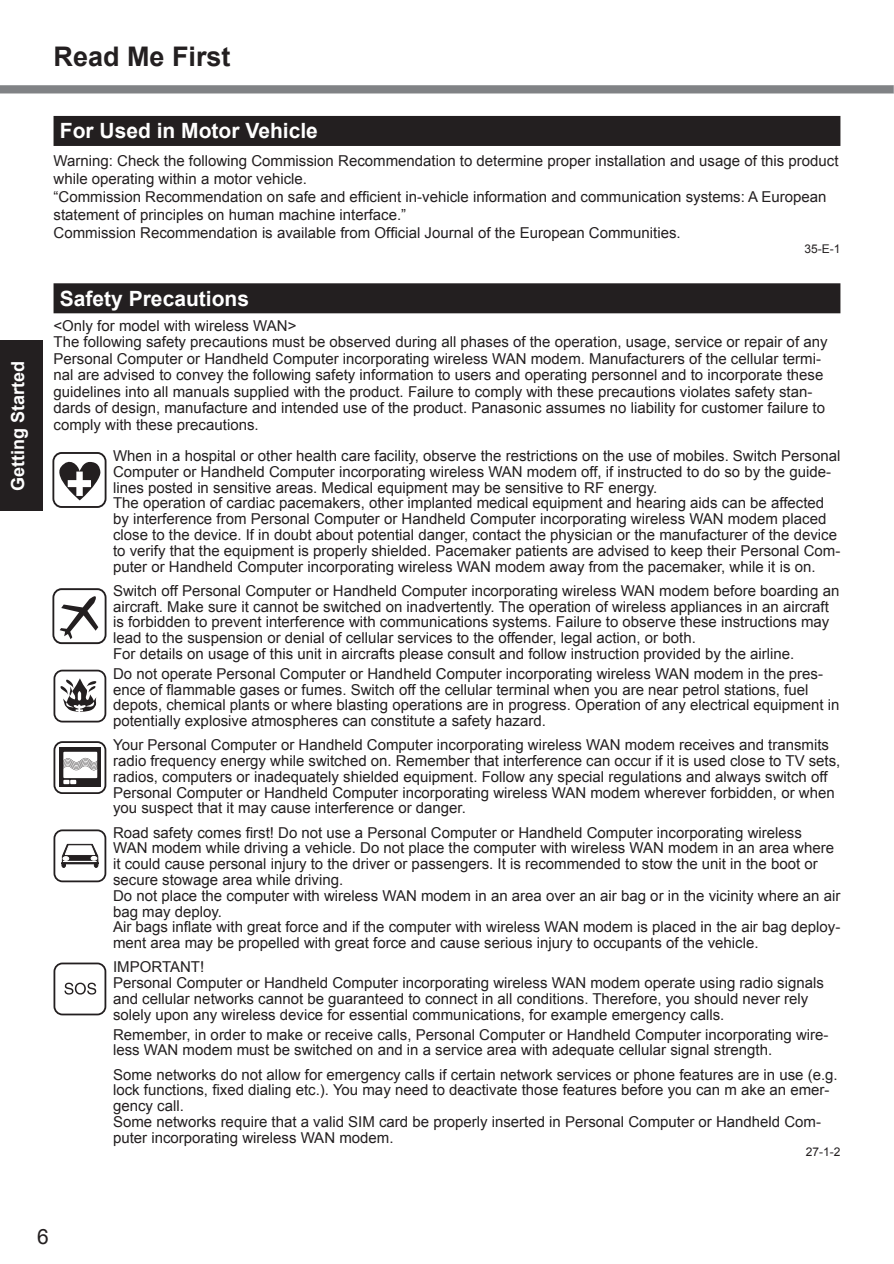
<style>
.page{position:relative;width:894px;height:1264px;background:#fff}
.page>*{position:absolute;margin:0;border:0;box-sizing:border-box;transform-origin:0 0}
.t1{font:700 27px "Arial";color:#231f20}
.t2{font:700 21px "Arial";color:#fff}
.t3{font:21px "Arial";color:#231f20}
.t4{font:700 18px "Arial";color:#fff}
.t5{font:15px/15.8px "Arial";color:#231f20}
.t6{font:12px "Arial";color:#231f20}
</style>
<div class="page">
<div style="left:0;top:340px;width:43px;height:170px;background:#231f20"></div>
<div style="left:0;top:85px;width:893px;height:8px;background:#808285"></div>
<div style="left:54px;top:829px;width:52px;height:53px;border:2px solid #231f20;border-radius:8px"></div>
<svg style="left:62px;top:843px;width:37px;height:24px"></svg>
<div style="left:61px;top:862px;width:38px;height:2px;border:1px solid #231f20"></div>
<div style="left:54px;top:962px;width:52px;height:53px;border:2px solid #231f20;border-radius:8px"></div>
<svg style="left:64px;top:982px;width:32px;height:12px"></svg>
<svg style="left:54px;top:744px;width:53px;height:49px"></svg>
<div style="left:54px;top:741px;width:52px;height:52px;border:2px solid #231f20;border-radius:8px"></div>
<div style="left:59px;top:747px;width:42px;height:39px;background:#231f20"></div>
<div style="left:64px;top:752px;width:32px;height:25px;background:#fff"></div>
<div style="left:63px;top:751px;width:34px;height:27px;border:2px solid #fff"></div>
<svg style="left:63px;top:779px;width:13px;height:5px"></svg>
<svg style="left:63px;top:755px;width:35px;height:17px"></svg>
<div style="left:54px;top:669px;width:52px;height:53px;border:2px solid #231f20;border-radius:8px"></div>
<svg style="left:60px;top:678px;width:44px;height:35px"></svg>
<div style="left:54px;top:116px;width:786px;height:30px;background:#231f20"></div>
<div style="left:52px;top:452px;width:54px;height:56px;border:2px solid #231f20;border-radius:8px"></div>
<svg style="left:53px;top:456px;width:48px;height:44px"></svg>
<div style="left:52px;top:588px;width:54px;height:56px;border:2px solid #231f20;border-radius:8px"></div>
<svg style="left:60px;top:596px;width:38px;height:43px"></svg>
<div style="left:54px;top:283px;width:786px;height:30px;background:#231f20"></div>
<p class="t4" style="left:8px;top:490px;width:132px;rotate:-90deg">Getting Started</p>
<h1 class="t1" style="left:54px;top:41px;width:179px">Read Me First</h1>
<h2 class="t2" style="left:60px;top:119px;width:259px">For Used in Motor Vehicle</h2>
<p class="t5" style="left:54px;top:152px;width:786px;line-height:18px">Warning: Check the following Commission Recommendation to determine proper installation and usage of this product while operating within a motor vehicle.<br>“Commission Recommendation on safe and efficient in-vehicle information and communication systems: A European statement of principles on human machine interface.”<br>Commission Recommendation is available from Official Journal of the European Communities.</p>
<p class="t6" style="left:804px;top:242px;width:38px">35-E-1</p>
<h2 class="t2" style="left:60px;top:287px;width:191px">Safety Precautions</h2>
<p class="t5" style="left:54px;top:317px;width:775px;line-height:16.5px">&lt;Only for model with wireless WAN&gt;<br>The following safety precautions must be observed during all phases of the operation, usage, service or repair of any Personal Computer or Handheld Computer incorporating wireless WAN modem. Manufacturers of the cellular termi&shy;nal are advised to convey the following safety information to users and operating personnel and to incorporate these guidelines into all manuals supplied with the product. Failure to comply with these precautions violates safety stan&shy;dards of design, manufacture and intended use of the product. Panasonic assumes no liability for customer failure to comply with these precautions.</p>
<p class="t5" style="left:113px;top:448px;width:729px">When in a hospital or other health care facility, observe the restrictions on the use of mobiles. Switch Personal Computer or Handheld Computer incorporating wireless WAN modem off, if instructed to do so by the guide&shy;lines posted in sensitive areas. Medical equipment may be sensitive to RF energy.<br>The operation of cardiac pacemakers, other implanted medical equipment and hearing aids can be affected by interference from Personal Computer or Handheld Computer incorporating wireless WAN modem placed close to the device. If in doubt about potential danger, contact the physician or the manufacturer of the device to verify that the equipment is properly shielded. Pacemaker patients are advised to keep their Personal Com&shy;puter or Handheld Computer incorporating wireless WAN modem away from the pacemaker, while it is on.</p>
<p class="t5" style="left:113px;top:582px;width:728px">Switch off Personal Computer or Handheld Computer incorporating wireless WAN modem before boarding an aircraft. Make sure it cannot be switched on inadvertently. The operation of wireless appliances in an aircraft is forbidden to prevent interference with communications systems. Failure to observe these instructions may lead to the suspension or denial of cellular services to the offender, legal action, or both.<br>For details on usage of this unit in aircrafts please consult and follow instruction provided by the airline.</p>
<p class="t5" style="left:113px;top:665px;width:728px">Do not operate Personal Computer or Handheld Computer incorporating wireless WAN modem in the pres&shy;ence of flammable gases or fumes. Switch off the cellular terminal when you are near petrol stations, fuel depots, chemical plants or where blasting operations are in progress. Operation of any electrical equipment in potentially explosive atmospheres can constitute a safety hazard.</p>
<p class="t5" style="left:113px;top:737px;width:729px">Your Personal Computer or Handheld Computer incorporating wireless WAN modem receives and transmits radio frequency energy while switched on. Remember that interference can occur if it is used close to TV sets, radios, computers or inadequately shielded equipment. Follow any special regulations and always switch off Personal Computer or Handheld Computer incorporating wireless WAN modem wherever forbidden, or when you suspect that it may cause interference or danger.</p>
<p class="t5" style="left:113px;top:824px;width:729px">Road safety comes first! Do not use a Personal Computer or Handheld Computer incorporating wireless<br>WAN modem while driving a vehicle. Do not place the computer with wireless WAN modem in an area where it could cause personal injury to the driver or passengers. It is recommended to stow the unit in the boot or secure stowage area while driving.<br>Do not place the computer with wireless WAN modem in an area over an air bag or in the vicinity where an air bag may deploy.<br>Air bags inflate with great force and if the computer with wireless WAN modem is placed in the air bag deploy&shy;ment area may be propelled with great force and cause serious injury to occupants of the vehicle.</p>
<p class="t5" style="left:113px;top:959px;width:712px">IMPORTANT!<br>Personal Computer or Handheld Computer incorporating wireless WAN modem operate using radio signals and cellular networks cannot be guaranteed to connect in all conditions. Therefore, you should never rely solely upon any wireless device for essential communications, for example emergency calls.</p>
<p class="t5" style="left:113px;top:1026px;width:717px">Remember, in order to make or receive calls, Personal Computer or Handheld Computer incorporating wire&shy;less WAN modem must be switched on and in a service area with adequate cellular signal strength.</p>
<p class="t5" style="left:113px;top:1066px;width:726px">Some networks do not allow for emergency calls if certain network services or phone features are in use (e.g. lock functions, fixed dialing etc.). You may need to deactivate those features before you can m ake an emer&shy;gency call.<br>Some networks require that a valid SIM card be properly inserted in Personal Computer or Handheld Com&shy;puter incorporating wireless WAN modem.</p>
<p class="t6" style="left:805px;top:1144px;width:36px">27-1-2</p>
<h2 class="t3" style="left:37px;top:1224px;width:13px">6</h2>
</div>
